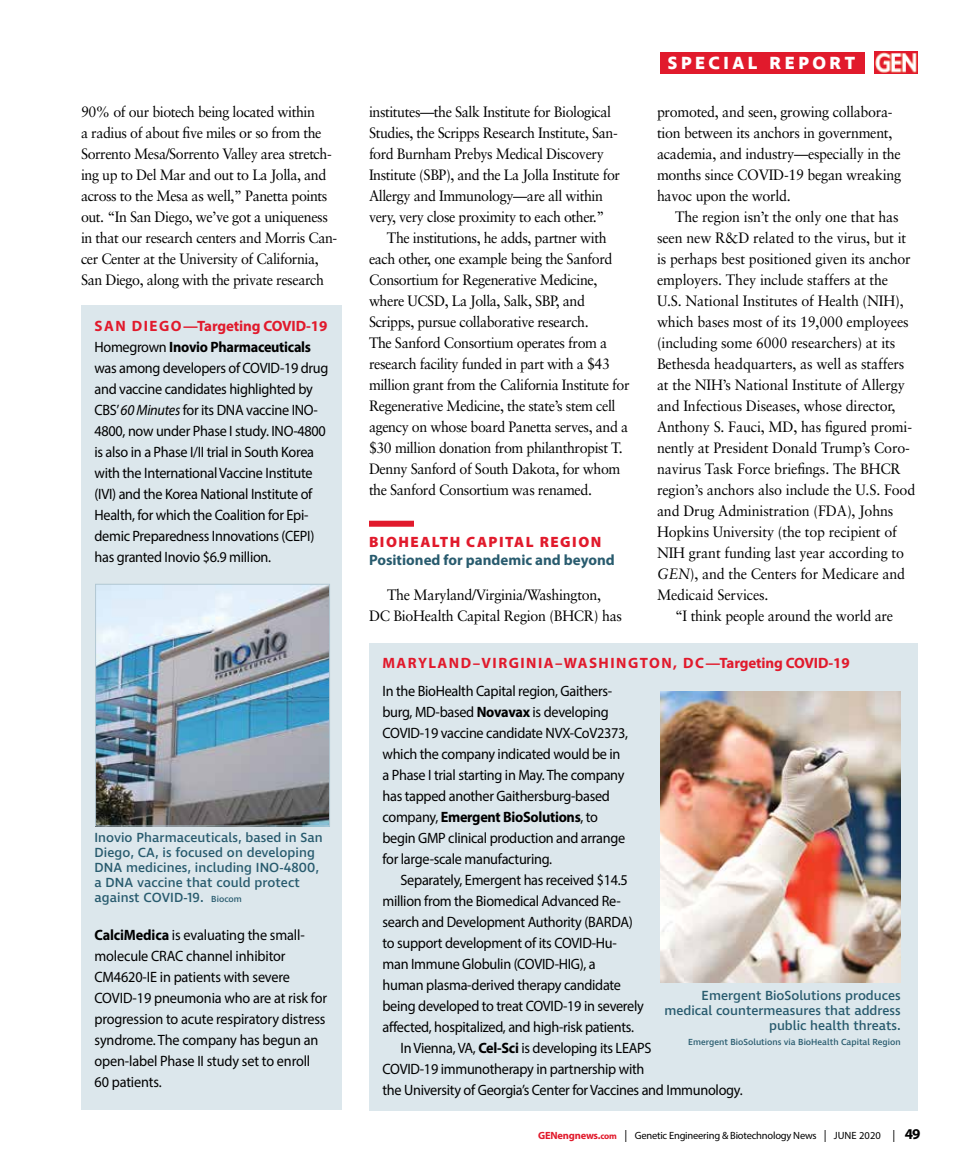
<style>
.page{position:relative;width:972px;height:1175px;background:#fff}
.page>*{position:absolute;margin:0;border:0;box-sizing:border-box;transform-origin:0 0}
.t1{font:700 18px "Ingra";letter-spacing:.2em;color:#fff}
.t2{font:15px/21px "Myriad Pro";letter-spacing:-.02em;color:#000;scale:.95 1}
.t3{font:15px/21px "Sabon";letter-spacing:-.03em;color:#000;scale:.95 1}
.t4{font:15px/21px "Sabon";letter-spacing:-.01em;color:#000;scale:.95 1}
.t5{font:700 15px "Myriad Pro";letter-spacing:.095em;color:#e11a2c}
.t6{font:700 15px "Myriad Pro";color:#285b6e}
.t7{font:900 15px "Myriad Pro";letter-spacing:.1em;color:#e11a2c}
.t8{font:500 13.5px/15px "Ingra";letter-spacing:.005em;color:#285b6e}
.t9{font:10.5px "Myriad Pro";letter-spacing:-.02em;color:#000}
.t10{font:500 9px "Ingra";color:#285b6e}
.s1{font-weight:700;color:#e11a2c}
.s2{font-weight:700}
.s3{font-style:italic}
.s4{font-size:9px}
.s5{font-weight:700;font-size:9px;color:#e11a2c}
.s6{font-size:12px}
.s7{font-weight:700;font-size:15px}
</style>
<div class="page">
<div style="left:660px;top:52px;width:204px;height:21px;background:#e11a2c"></div>
<img style="left:875px;top:52px;width:43px;height:21px">
<div style="left:369px;top:520px;width:45px;height:6px;background:#e11a2c"></div>
<div style="left:81px;top:306px;width:261px;height:804px;background:#dce7ec"></div>
<img style="left:97px;top:586px;width:231px;height:238px">
<div style="left:95px;top:584px;width:235px;height:242px;border:1px solid #b1c7d2"></div>
<div style="left:369px;top:643px;width:549px;height:467px;background:#dce7ec"></div>
<img style="left:660px;top:691px;width:241px;height:291px">
<p class="t3" style="left:81px;top:101px;width:271px">90% of our biotech being located within<br>a radius of about five miles or so from the Sorrento Mesa/Sorrento Valley area stretch&shy;ing up to Del Mar and out to La Jolla, and across to the Mesa as well,” Panetta points out. “In San Diego, we’ve got a uniqueness in that our research centers and Morris Can&shy;cer Center at the University of California, San Diego, along with the private research</p>
<p class="t3" style="left:369px;top:101px;width:266px">institutes—the Salk Institute for Biological Studies, the Scripps Research Institute, San&shy;ford Burnham Prebys Medical Discovery Institute (SBP), and the La Jolla Institute for Allergy and Immunology—are all within very, very close proximity to each other.”</p>
<p class="t3" style="left:369px;top:227px;width:276px;text-indent:18px">The institutions, he adds, partner with each other, one example being the Sanford Consortium for Regenerative Medicine, where UCSD, La Jolla, Salk, SBP, and Scripps, pursue collaborative research.<br>The Sanford Consortium operates from a research facility funded in part with a $43 million grant from the California Institute for Regenerative Medicine, the state’s stem cell agency on whose board Panetta serves, and a $30 million donation from philanthropist T.<br>Denny Sanford of South Dakota, for whom the Sanford Consortium was renamed.</p>
<p class="t2" style="left:94px;top:315px;width:248px"><span class="s1">SAN DIEGO —Targeting COVID-19<br></span>Homegrown <span class="s2">Inovio Pharmaceuticals </span>was among developers of COVID-19 drug and vaccine candidates highlighted by CBS’ <span class="s3">60 Minutes</span> for its DNA vaccine INO-4800, now under Phase I study. INO-4800 is also in a Phase I/II trial in South Korea with the International Vaccine Institute (IVI) and the Korea National Institute of Health, for which the Coalition for Epi&shy;demic Preparedness Innovations (CEPI) has granted Inovio $6.9 million.</p>
<p class="t7" style="left:369px;top:532px;width:234px">BIOHEALTH CAPITAL REGION</p>
<p class="t6" style="left:369px;top:550px;width:247px">Positioned for pandemic and beyond</p>
<p class="t3" style="left:369px;top:584px;width:268px;text-align:center">The Maryland/Virginia/Washington,<br>DC BioHealth Capital Region (BHCR) has</p>
<p class="t1" style="left:668px;top:51px;width:188px">SPECIAL REPORT</p>
<p class="t3" style="left:657px;top:101px;width:259px">promoted, and seen, growing collabora&shy;tion between its anchors in government, academia, and industry—especially in the months since COVID-19 began wreaking havoc upon the world.</p>
<p class="t4" style="left:657px;top:206px;width:273px;text-indent:18px">The region isn’t the only one that has seen new R&amp;D related to the virus, but it is perhaps best positioned given its anchor employers. They include staffers at the U.S. National Institutes of Health (NIH), which bases most of its 19,000 employees (including some 6000 researchers) at its Bethesda headquarters, as well as staffers at the NIH’s National Institute of Allergy and Infectious Diseases, whose director, Anthony S. Fauci, MD, has figured promi&shy;nently at President Donald Trump’s Coro&shy;navirus Task Force briefings. The BHCR region’s anchors also include the U.S. Food and Drug Administration (FDA), Johns Hopkins University (the top recipient of NIH grant funding last year according to <span class="s3">GEN</span>), and the Centers for Medicare and Medicaid Services.</p>
<p class="t3" style="left:675px;top:605px;width:231px">“I think people around the world are</p>
<p class="t8" style="left:95px;top:831px;width:230px">Inovio Pharmaceuticals, based in San Diego, CA, is focused on developing DNA medicines, including INO-4800, a DNA vaccine that could protect against COVID-19. <span class="s4">Biocom</span></p>
<p class="t2" style="left:94px;top:924px;width:246px"><span class="s2">CalciMedica</span> is evaluating the small&shy;molecule CRAC channel inhibitor CM4620-IE in patients with severe COVID-19 pneumonia who are at risk for progression to acute respiratory distress syndrome. The company has begun an open-label Phase II study set to enroll 60 patients.</p>
<p class="t5" style="left:382px;top:653px;width:469px">MARYLAND–VIRGINIA–WASHINGTON, DC—Targeting COVID-19</p>
<p class="t2" style="left:382px;top:680px;width:260px">In the BioHealth Capital region, Gaithers&shy;burg, MD-based <span class="s2">Novavax</span> is developing COVID-19 vaccine candidate NVX-CoV2373, which the company indicated would be in a Phase I trial starting in May. The company has tapped another Gaithersburg-based company, <span class="s2">Emergent BioSolutions</span>, to begin GMP clinical production and arrange for large-scale manufacturing.</p>
<p class="t2" style="left:400px;top:869px;width:241px">Separately, Emergent has received $14.5</p>
<p class="t2" style="left:382px;top:890px;width:252px">million from the Biomedical Advanced Re-</p>
<p class="t2" style="left:382px;top:911px;width:265px">search and Development Authority (BARDA)</p>
<p class="t2" style="left:382px;top:932px;width:248px">to support development of its COVID-Hu-</p>
<p class="t2" style="left:382px;top:953px;width:226px">man Immune Globulin (COVID-HIG), a</p>
<p class="t2" style="left:382px;top:974px;width:253px">human plasma-derived therapy candidate</p>
<p class="t2" style="left:382px;top:995px;width:277px">being developed to treat COVID-19 in severely</p>
<p class="t2" style="left:382px;top:1016px;width:266px">affected, hospitalized, and high-risk patients.</p>
<p class="t2" style="left:400px;top:1037px;width:266px">In Vienna, VA, <span class="s2">Cel-Sci</span> is developing its LEAPS</p>
<p class="t2" style="left:382px;top:1058px;width:277px">COVID-19 immunotherapy in partnership with</p>
<p class="t2" style="left:382px;top:1079px;width:381px">the University of Georgia’s Center for Vaccines and Immunology.</p>
<p class="t8" style="left:664px;top:988px;width:238px;text-align:right">Emergent BioSolutions produces medical countermeasures that address public health threats.</p>
<p class="t10" style="left:688px;top:1036px;width:214px">Emergent BioSolutions via BioHealth Capital Region</p>
<p class="t9" style="left:538px;top:1129px;width:384px"><span class="s1">GENengnews.</span><span class="s5">com</span> <span class="s6">|</span> Genetic Engineering &amp; Biotechnology News <span class="s6">|</span> JUNE 2020 <span class="s6">|</span> <span class="s7">49</span></p>
</div>
